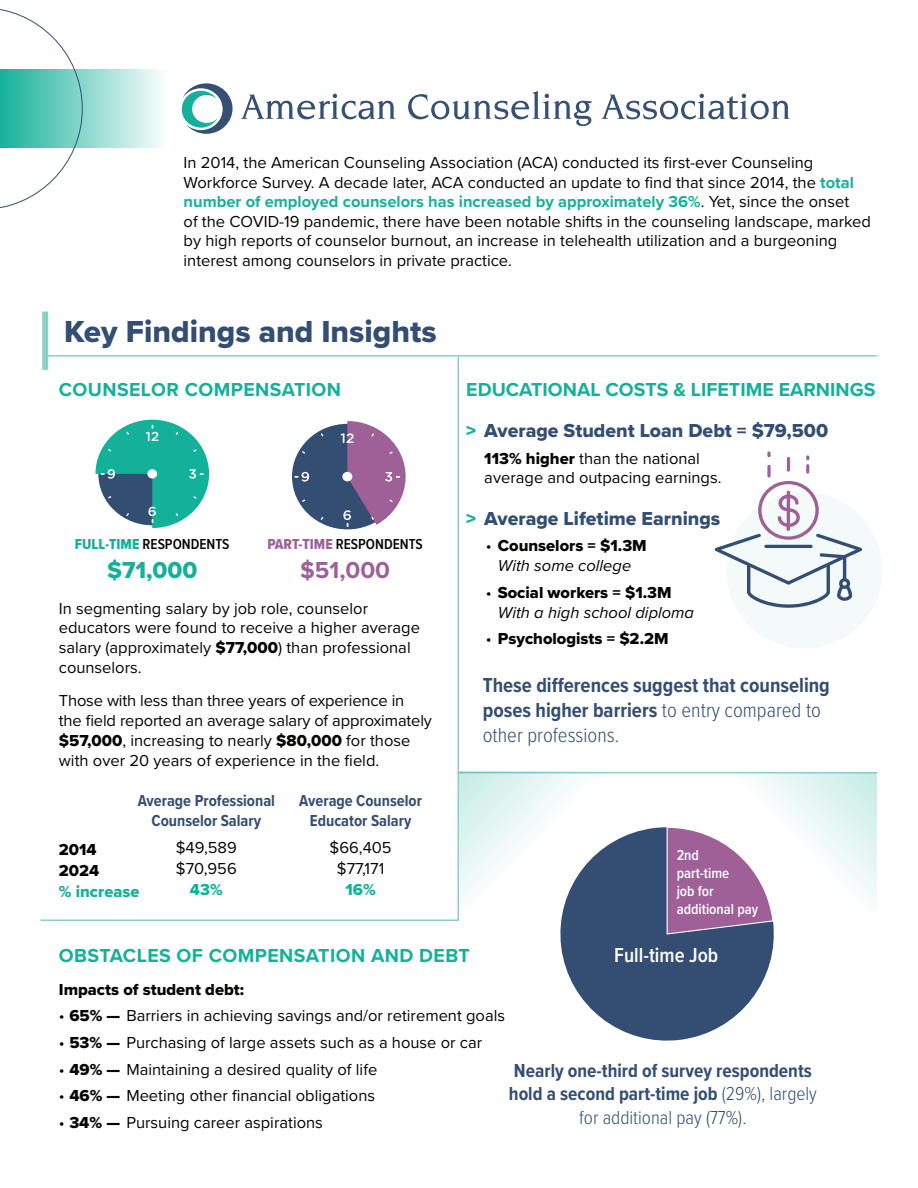
<style>
.page{position:relative;width:918px;height:1188px;background:#fff}
.page>*{position:absolute;margin:0;border:0;box-sizing:border-box;transform-origin:0 0}
.t1{font:31.5px "Proxima Nova Extrabld";color:#334e72}
.t2{font:24px "Proxima Nova Extrabld";color:#14b19a}
.t3{font:700 24px "Proxima Nova";color:#9e6097}
.t4{font:700 21px/25.2px "Proxima Nova Cond";color:#334e72}
.t5{font:600 21px "Proxima Nova Cond";color:#fff}
.t6{font:700 19.5px/23.4px "Proxima Nova Cond";color:#334e72;text-align:center}
.t7{font:700 19.5px "Proxima Nova";letter-spacing:.015em;color:#14b19a}
.t8{font:19.5px "Proxima Nova Extrabld";color:#334e72}
.t9{font:16.5px/19.8px "Proxima Nova";color:#040503}
.t10{font:16.5px/21px "Proxima Nova Extrabld";color:#040503}
.t11{font:700 16.5px/19.8px "Proxima Nova Cond";color:#334e72;text-align:center}
.t12{font:italic 16.5px "Proxima Nova";color:#040503}
.t13{font:16.5px "Proxima Nova Extrabld";color:#14b19a}
.t14{font:600 15px "Proxima Nova Cond";color:#040503}
.t15{font:600 15px/18px "Proxima Nova Cond";color:#fff}
.s1{font-weight:700;color:#14b19a}
.s2{font-family:"Proxima Nova Cond Extrabld";font-weight:400;color:#14b19a}
.s3{font-family:"Proxima Nova Cond Extrabld";font-weight:400;color:#9e6097}
.s4{font-family:"Proxima Nova Extrabld"}
.s5{font-family:"Proxima Nova";font-weight:900;color:#14b19a}
.s6{font-family:"Proxima Nova"}
.s7{font-weight:300}
</style>
<div class="page">
<div style="left:726px;top:492px;width:157px;height:156px;background:#f3faf9;border-radius:50%"></div>
<svg style="left:83px;top:69px;width:78px;height:79px;background:#bde9e2"></svg>
<svg style="left:0;top:9px;width:83px;height:200px"></svg>
<hr style="left:47px;top:355px;width:830px;height:2px;background:#8bd0c5">
<div style="left:42px;top:312px;width:6px;height:58px;background:#8bd0c5"></div>
<svg style="left:767px;top:465px;width:4px;height:13px"></svg>
<svg style="left:767px;top:451px;width:4px;height:6px"></svg>
<svg style="left:787px;top:457px;width:3px;height:15px"></svg>
<svg style="left:806px;top:455px;width:3px;height:19px"></svg>
<svg style="left:715px;top:481px;width:147px;height:127px"></svg>
<hr style="left:459px;top:772px;width:419px;height:1px;background:#8bd0c5">
<svg style="left:40px;top:355px;width:420px;height:566px"></svg>
<svg style="left:241px;top:94px;width:154px;height:25px"></svg>
<svg style="left:408px;top:91px;width:184px;height:35px"></svg>
<svg style="left:602px;top:94px;width:188px;height:25px"></svg>
<svg style="left:182px;top:83px;width:51px;height:51px"></svg>
<svg style="left:560px;top:827px;width:214px;height:214px;fill:#334e72"></svg>
<svg style="left:666px;top:827px;width:108px;height:108px;background:#976899"></svg>
<svg style="left:459px;top:771px;width:165px;height:139px"></svg>
<svg style="left:712px;top:773px;width:165px;height:139px"></svg>
<p class="t9" style="left:184px;top:152px;width:689px">In 2014, the American Counseling Association (ACA) conducted its first-ever Counseling Workforce Survey. A decade later, ACA conducted an update to find that since 2014, the <span class="s1">total number of employed counselors has increased by approximately 36%</span>. Yet, since the onset<br>of the COVID-19 pandemic, there have been notable shifts in the counseling landscape, marked by high reports of counselor burnout, an increase in telehealth utilization and a burgeoning interest among counselors in private practice.</p>
<h1 class="t1" style="left:64px;top:308px;width:374px">Key Findings and Insights</h1>
<p class="t7" style="left:59px;top:375px;width:284px">COUNSELOR COMPENSATION</p>
<p class="t14" style="left:75px;top:533px;width:156px"><span class="s2">FULL-TIME</span> RESPONDENTS</p>
<h2 class="t2" style="left:107px;top:552px;width:92px">$71,000</h2>
<p class="t14" style="left:267px;top:533px;width:157px"><span class="s3">PART-TIME</span> RESPONDENTS</p>
<h2 class="t3" style="left:300px;top:552px;width:91px">$51,000</h2>
<p class="t9" style="left:59px;top:597px;width:363px">In segmenting salary by job role, counselor educators were found to receive a higher average salary (approximately <span class="s4">$77,000</span>) than professional counselors.</p>
<p class="t9" style="left:59px;top:690px;width:375px">Those with less than three years of experience in<br>the field reported an average salary of approximately <span class="s4">$57,000</span>, increasing to nearly <span class="s4">$80,000</span> for those with over 20 years of experience in the field.</p>
<p class="t7" style="left:466px;top:375px;width:411px">EDUCATIONAL COSTS &amp; LIFETIME EARNINGS</p>
<p class="t8" style="left:466px;top:416px;width:363px"><span class="s5">&gt;</span> Average Student Loan Debt = $79,500</p>
<p class="t9" style="left:484px;top:448px;width:239px"><span class="s4">113% higher</span> than the national average and outpacing earnings.</p>
<p class="t8" style="left:466px;top:504px;width:256px"><span class="s5">&gt;</span> Average Lifetime Earnings</p>
<p class="t10" style="left:486px;top:535px;width:162px"><span class="s6">•</span> Counselors = $1.3M</p>
<p class="t12" style="left:498px;top:553px;width:135px">With some college</p>
<p class="t10" style="left:486px;top:582px;width:187px"><span class="s6">•</span> Social workers = $1.3M</p>
<p class="t12" style="left:498px;top:600px;width:198px">With a high school diploma</p>
<p class="t10" style="left:486px;top:628px;width:184px"><span class="s6">•</span> Psychologists = $2.2M</p>
<p class="t4" style="left:483px;top:672px;width:349px">These differences suggest that counseling poses higher barriers <span class="s7">to entry compared to other professions.</span></p>
<p class="t11" style="left:138px;top:790px;width:139px">Average Professional<br>Counselor Salary</p>
<p class="t9" style="left:176px;top:837px;width:63px;line-height:21px">$49,589 $70,956</p>
<p class="t13" style="left:190px;top:878px;width:34px">43%</p>
<p class="t11" style="left:299px;top:790px;width:124px">Average Counselor<br>Educator Salary</p>
<p class="t9" style="left:330px;top:837px;width:64px;line-height:21px;text-align:center">$66,405 $77,171</p>
<p class="t13" style="left:346px;top:878px;width:32px">16%</p>
<p class="t10" style="left:59px;top:838px;width:42px">2014<br>2024</p>
<p class="t13" style="left:59px;top:879px;width:82px">% increase</p>
<p class="t15" style="left:677px;top:845px;width:83px">2nd<br>part-time<br>job for additional pay</p>
<p class="t5" style="left:614px;top:939px;width:106px">Full-time Job</p>
<p class="t7" style="left:59px;top:941px;width:412px">OBSTACLES OF COMPENSATION AND DEBT</p>
<p class="t10" style="left:59px;top:979px;width:187px">Impacts of student debt:</p>
<p class="t9" style="left:59px;top:1005px;width:448px">• <span class="s4">65% —</span> Barriers in achieving savings and/or retirement goals</p>
<p class="t9" style="left:59px;top:1032px;width:425px">• <span class="s4">53% —</span> Purchasing of large assets such as a house or car</p>
<p class="t9" style="left:59px;top:1058px;width:320px">• <span class="s4">49% —</span> Maintaining a desired quality of life</p>
<p class="t9" style="left:59px;top:1085px;width:318px">• <span class="s4">46% —</span> Meeting other financial obligations</p>
<p class="t9" style="left:59px;top:1112px;width:266px">• <span class="s4">34% —</span> Pursuing career aspirations</p>
<p class="t6" style="left:509px;top:1058px;width:310px">Nearly one-third of survey respondents hold a second part-time job <span class="s7">(29%), largely for additional pay (77%).</span></p>
</div>
